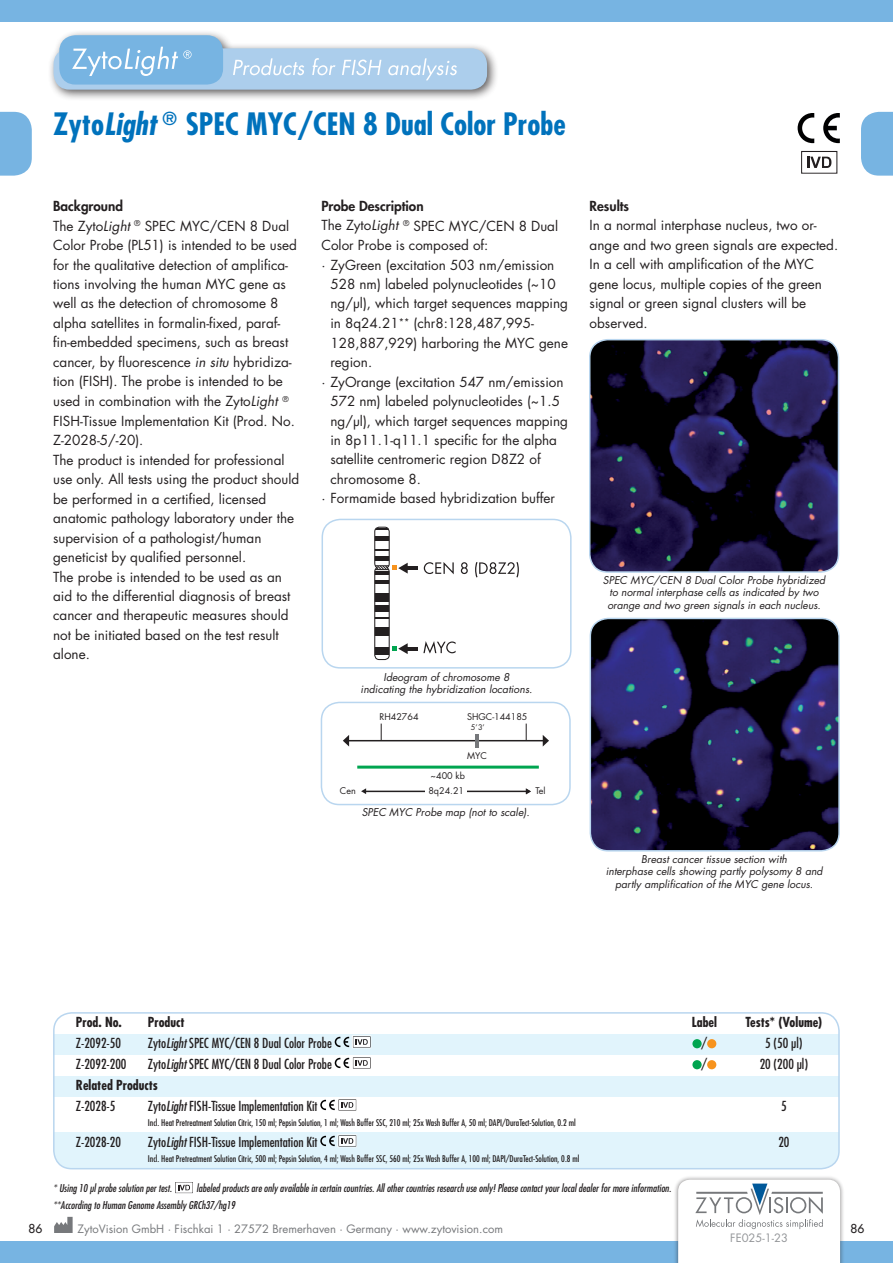
<style>
.page{position:relative;width:893px;height:1263px;background:#fff}
.page>*{position:absolute;margin:0;border:0;box-sizing:border-box;transform-origin:0 0}
.t1{font:700 condensed 30px "Futura Std";color:#0072bc}
.t2{font:13.5px/19.5px "Futura Std";color:#231f20}
.t3{font:condensed 13.5px "Futura Std";color:#231f20}
.t4{font:700 condensed 13.5px "Futura Std";color:#231f20}
.t5{font:800 13.5px "Futura Std";color:#231f20}
.t6{font:500 12px "Futura Std";color:#231f20}
.t7{font:11.25px "Futura Std";color:#76787b}
.t8{font:11.25px "Futura Std";color:#939598}
.t9{font:italic 10.5px/12.6px "Futura Std";color:#231f20;text-align:center}
.t10{font:italic condensed 10.5px/16.5px "Futura Std";color:#231f20}
.t11{font:condensed 9px "Futura Std";color:#231f20}
.t12{font:9px "Futura Std";color:#231f20}
.t13{font:7.5px "Futura Std";color:#231f20}
.s1{font-style:italic}
.s2{font-weight:800}
</style>
<div class="page">
<svg style="left:0;top:112px;width:32px;height:64px;background:#81b9e4"></svg>
<svg style="left:861px;top:112px;width:32px;height:64px;background:#80b9e3"></svg>
<div style="left:0;top:1242px;width:893px;height:21px;background:#77b4e2"></div>
<svg style="left:54px;top:1217px;width:19px;height:16px"></svg>
<div style="left:48px;top:29px;width:451px;height:73px;background:#231f20;opacity:.75"></div>
<div style="left:54px;top:48px;width:433px;height:42px;background:#acceec;border-radius:16px"></div>
<div style="left:59px;top:35px;width:164px;height:50px;background:#77b4e2;border-radius:16px"></div>
<svg style="left:233px;top:58px;width:224px;height:22px"></svg>
<svg style="left:72px;top:47px;width:120px;height:29px"></svg>
<div style="left:0;top:0;width:893px;height:21px;background:#77b4e2"></div>
<svg style="left:175px;top:1182px;width:18px;height:12px"></svg>
<svg style="left:823px;top:113px;width:17px;height:30px"></svg>
<svg style="left:798px;top:113px;width:16px;height:30px"></svg>
<svg style="left:801px;top:151px;width:36px;height:23px"></svg>
<div style="left:673px;top:1175px;width:172px;height:88px;background:#231f20;opacity:.5"></div>
<svg style="left:678px;top:1180px;width:162px;height:83px"></svg>
<img style="left:590px;top:340px;width:248px;height:232px">
<div style="left:589px;top:339px;width:250px;height:234px;border:2px solid #b9d6ef;border-radius:18px"></div>
<img style="left:590px;top:618px;width:249px;height:233px">
<div style="left:590px;top:618px;width:250px;height:233px;border:2px solid #b9d6ef;border-radius:18px"></div>
<div style="left:321px;top:702px;width:250px;height:103px;border:2px solid #b9d6ef;border-radius:18px"></div>
<svg style="left:361px;top:788px;width:5px;height:6px"></svg>
<hr style="left:365px;top:791px;width:162px;height:1px;background:#231f20">
<svg style="left:526px;top:788px;width:5px;height:6px"></svg>
<div style="left:425px;top:787px;width:42px;height:8px;background:#fff"></div>
<hr style="left:348px;top:740px;width:195px;height:1px;background:#231f20">
<svg style="left:343px;top:735px;width:6px;height:11px"></svg>
<svg style="left:543px;top:735px;width:6px;height:11px"></svg>
<hr style="left:357px;top:766px;width:182px;height:3px;background:#00a550">
<svg style="left:381px;top:723px;width:1px;height:17px"></svg>
<svg style="left:526px;top:723px;width:1px;height:17px"></svg>
<hr style="left:475px;top:734px;width:4px;height:14px;background:#76787b">
<div style="left:322px;top:519px;width:250px;height:150px;border:2px solid #b9d6ef;border-radius:18px"></div>
<svg style="left:475px;top:562px;width:44px;height:15px"></svg>
<svg style="left:374px;top:526px;width:94px;height:134px"></svg>
<div style="left:54px;top:1075px;width:785px;height:21px;background:#e1f4fc"></div>
<div style="left:54px;top:1033px;width:785px;height:21px;background:#e1f4fc"></div>
<div style="left:54px;top:1132px;width:785px;height:36px;background:#e1f4fc"></div>
<div style="left:53px;top:1012px;width:787px;height:157px;border:2px solid #b9d6ef;border-radius:18px"></div>
<svg style="left:335px;top:1035px;width:36px;height:13px"></svg>
<div style="left:692px;top:1039px;width:10px;height:9px;background:#00a550;border-radius:50%"></div>
<div style="left:707px;top:1039px;width:9px;height:9px;background:#f7931d;border-radius:50%"></div>
<svg style="left:335px;top:1057px;width:36px;height:12px"></svg>
<div style="left:692px;top:1060px;width:10px;height:9px;background:#00a550;border-radius:50%"></div>
<div style="left:707px;top:1060px;width:9px;height:9px;background:#f7931d;border-radius:50%"></div>
<svg style="left:320px;top:1099px;width:37px;height:12px"></svg>
<svg style="left:320px;top:1134px;width:37px;height:13px"></svg>
<h1 class="t1" style="left:53px;top:106px;width:514px">Zyto<span class="s1">Light</span> <sup>®</sup> SPEC MYC/CEN 8 Dual Color Probe</h1>
<p class="t2" style="left:53px;top:196px;width:248px"><span class="s2">Background<br></span>The Zyto<span class="s1">Light</span> <sup>®</sup> SPEC MYC/CEN 8 Dual Color Probe (PL51) is intended to be used for the qualitative detection of amplifica&shy;tions involving the human MYC gene as well as the detection of chromosome 8 alpha satellites in formalin-fixed, paraf&shy;fin-embedded specimens, such as breast cancer, by fluorescence <span class="s1">in situ</span> hybridiza&shy;tion (FISH). The probe is intended to be used in combination with the Zyto<span class="s1">Light</span> <sup>® </sup>FISH-Tissue Implementation Kit (Prod. No.<br>Z-2028-5/-20).<br>The product is intended for professional use only. All tests using the product should be performed in a certified, licensed anatomic pathology laboratory under the supervision of a pathologist/human geneticist by qualified personnel.<br>The probe is intended to be used as an aid to the differential diagnosis of breast cancer and therapeutic measures should not be initiated based on the test result alone.</p>
<p class="t5" style="left:321px;top:197px;width:104px">Probe Description</p>
<p class="t2" style="left:321px;top:216px;width:238px">The Zyto<span class="s1">Light</span> <sup>®</sup> SPEC MYC/CEN 8 Dual</p>
<p class="t2" style="left:321px;top:235px;width:169px">Color Probe is composed of:</p>
<p class="t2" style="left:321px;top:255px;width:235px">· ZyGreen (excitation 503 nm/emission</p>
<p class="t2" style="left:330px;top:274px;width:227px">528 nm) labeled polynucleotides (~10</p>
<p class="t2" style="left:330px;top:294px;width:239px">ng/µl), which target sequences mapping</p>
<p class="t2" style="left:330px;top:313px;width:205px">in 8q24.21<sup>**</sup> (chr8:128,487,995-</p>
<p class="t2" style="left:330px;top:333px;width:239px">128,887,929) harboring the MYC gene</p>
<p class="t2" style="left:330px;top:352px;width:43px">region.</p>
<p class="t2" style="left:321px;top:372px;width:244px">· ZyOrange (excitation 547 nm/emission</p>
<p class="t2" style="left:330px;top:391px;width:231px">572 nm) labeled polynucleotides (~1.5</p>
<p class="t2" style="left:330px;top:411px;width:239px">ng/µl), which target sequences mapping</p>
<p class="t2" style="left:330px;top:430px;width:228px">in 8p11.1-q11.1 specific for the alpha</p>
<p class="t2" style="left:330px;top:450px;width:212px">satellite centromeric region D8Z2 of</p>
<p class="t2" style="left:330px;top:469px;width:92px">chromosome 8.</p>
<p class="t2" style="left:321px;top:489px;width:235px">· Formamide based hybridization buffer</p>
<p class="t9" style="left:361px;top:670px;width:173px">Ideogram of chromosome 8 indicating the hybridization locations.</p>
<p class="t12" style="left:380px;top:711px;width:41px">RH42764</p>
<p class="t12" style="left:467px;top:711px;width:62px">SHGC-144185</p>
<p class="t13" style="left:471px;top:723px;width:15px">5’3’</p>
<p class="t12" style="left:467px;top:750px;width:21px">MYC</p>
<p class="t12" style="left:431px;top:770px;width:36px">~400 kb</p>
<p class="t12" style="left:340px;top:785px;width:17px">Cen</p>
<p class="t12" style="left:428px;top:785px;width:37px">8q24.21</p>
<p class="t12" style="left:536px;top:785px;width:12px">Tel</p>
<p class="t9" style="left:362px;top:806px;width:169px">SPEC MYC Probe map (not to scale).</p>
<p class="t5" style="left:590px;top:197px;width:41px">Results</p>
<p class="t2" style="left:590px;top:216px;width:250px">In a normal interphase nucleus, two or&shy;ange and two green signals are expected.<br>In a cell with amplification of the MYC gene locus, multiple copies of the green signal or green signal clusters will be observed.</p>
<p class="t9" style="left:603px;top:574px;width:224px">SPEC MYC/CEN 8 Dual Color Probe hybridized to normal interphase cells as indicated by two orange and two green signals in each nucleus.</p>
<p class="t9" style="left:606px;top:852px;width:218px">Breast cancer tissue section with<br>interphase cells showing partly polysomy 8 and partly amplification of the MYC gene locus.</p>
<p class="t4" style="left:76px;top:1014px;width:48px">Prod. No.</p>
<p class="t4" style="left:148px;top:1014px;width:38px">Product</p>
<p class="t4" style="left:692px;top:1014px;width:27px">Label</p>
<p class="t4" style="left:745px;top:1014px;width:78px">Tests* (Volume)</p>
<p class="t3" style="left:76px;top:1035px;width:47px">Z-2092-50</p>
<p class="t3" style="left:148px;top:1035px;width:186px">Zyto<span class="s1">Light</span> SPEC MYC/CEN 8 Dual Color Probe</p>
<p class="t3" style="left:702px;top:1035px;width:7px">/</p>
<p class="t3" style="left:765px;top:1035px;width:39px">5 (50 μl)</p>
<p class="t3" style="left:76px;top:1056px;width:52px">Z-2092-200</p>
<p class="t3" style="left:148px;top:1056px;width:186px">Zyto<span class="s1">Light</span> SPEC MYC/CEN 8 Dual Color Probe</p>
<p class="t3" style="left:702px;top:1056px;width:7px">/</p>
<p class="t3" style="left:760px;top:1056px;width:50px">20 (200 μl)</p>
<p class="t4" style="left:76px;top:1077px;width:84px">Related Products</p>
<p class="t3" style="left:76px;top:1098px;width:41px">Z-2028-5</p>
<p class="t3" style="left:148px;top:1098px;width:171px">Zyto<span class="s1">Light</span> FISH-Tissue Implementation Kit</p>
<p class="t3" style="left:781px;top:1098px;width:7px">5</p>
<p class="t11" style="left:148px;top:1117px;width:429px">Incl. Heat Pretreatment Solution Citric, 150 ml; Pepsin Solution, 1 ml; Wash Buffer SSC, 210 ml; 25x Wash Buffer A, 50 ml; DAPI/DuraTect-Solution, 0.2 ml</p>
<p class="t3" style="left:76px;top:1134px;width:47px">Z-2028-20</p>
<p class="t3" style="left:148px;top:1134px;width:171px">Zyto<span class="s1">Light</span> FISH-Tissue Implementation Kit</p>
<p class="t3" style="left:778px;top:1134px;width:13px">20</p>
<p class="t11" style="left:148px;top:1153px;width:433px">Incl. Heat Pretreatment Solution Citric, 500 ml; Pepsin Solution, 4 ml; Wash Buffer SSC, 560 ml; 25x Wash Buffer A, 100 ml; DAPI/DuraTect-Solution, 0.8 ml</p>
<p class="t10" style="left:53px;top:1180px;width:619px;text-indent:143px">labeled products are only available in certain countries. All other countries research use only! Please contact your local dealer for more information. **According to Human Genome Assembly GRCh37/hg19</p>
<p class="t10" style="left:53px;top:1180px;width:120px">* Using 10 µl probe solution per test.</p>
<p class="t6" style="left:29px;top:1221px;width:15px">86</p>
<p class="t7" style="left:78px;top:1222px;width:427px">ZytoVision GmbH · Fischkai 1 · 27572 Bremerhaven · Germany · www.zytovision.com</p>
<p class="t6" style="left:850px;top:1221px;width:15px">86</p>
<p class="t8" style="left:730px;top:1230px;width:59px">FE025-1-23</p>
</div>
